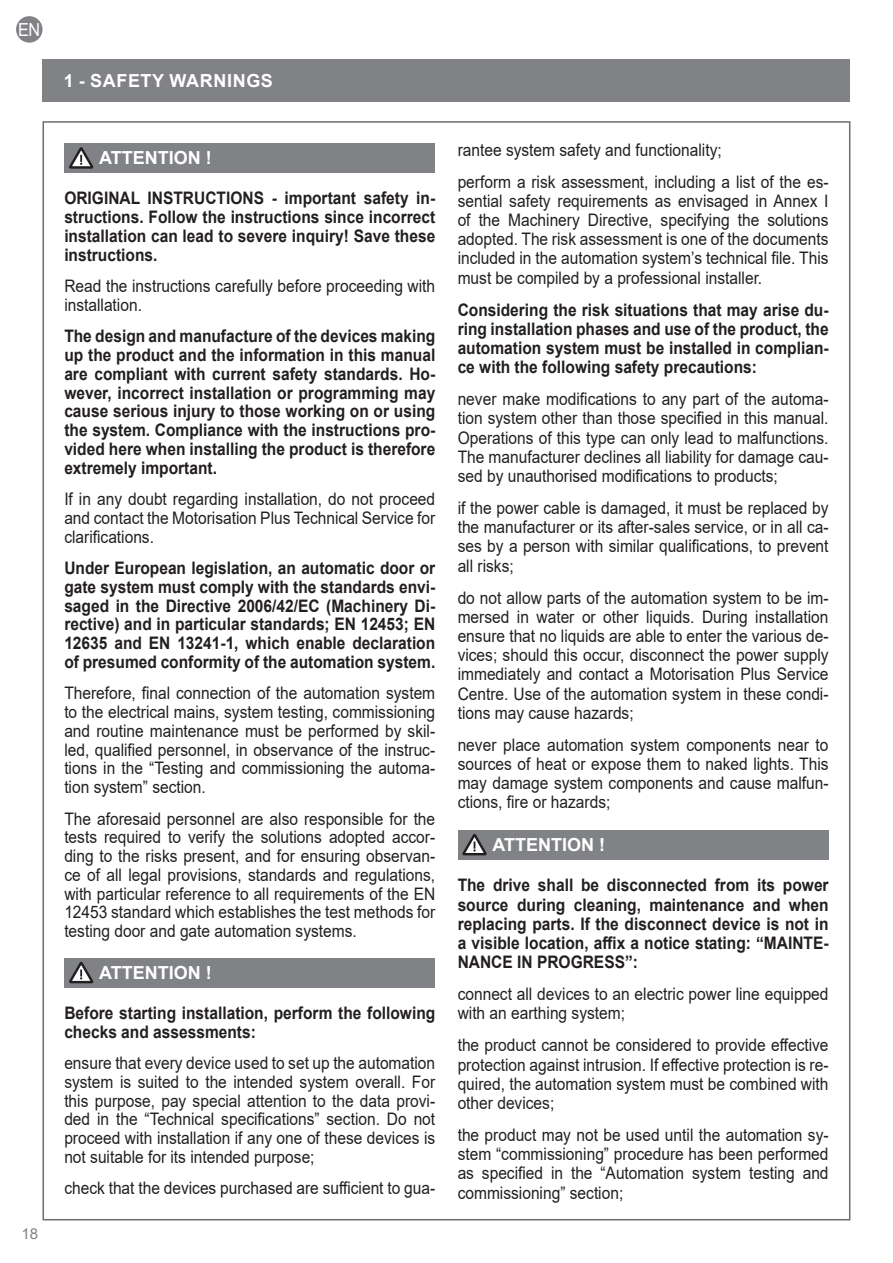
<style>
.page{position:relative;width:893px;height:1263px;background:#fff}
.page>*{position:absolute;margin:0;border:0;box-sizing:border-box;transform-origin:0 0}
.t1{font:700 18px "Arial";letter-spacing:.035em;color:#fff}
.t2{font:700 18px "Arial";color:#fff}
.t3{font:18px "Arial";color:#fff;scale:.9 1}
.t4{font:17.25px/19.2px "Arial";color:#231f20;text-align:justify;scale:.9 1}
.t5{font:700 17.25px/18.8px "Arial";color:#231f20;text-align:justify;scale:.9 1}
.t6{font:15px "Arial";color:#808285}
</style>
<div class="page">
<div style="left:16px;top:16px;width:27px;height:27px;background:#808285;border-radius:50%"></div>
<div style="left:43px;top:60px;width:807px;height:42px;background:#808285"></div>
<div style="left:64px;top:143px;width:371px;height:30px;background:#808285"></div>
<svg style="left:69px;top:147px;width:24px;height:22px"></svg>
<div style="left:64px;top:958px;width:371px;height:29px;background:#808285"></div>
<svg style="left:69px;top:962px;width:24px;height:21px"></svg>
<div style="left:458px;top:830px;width:371px;height:29px;background:#808285"></div>
<svg style="left:462px;top:834px;width:25px;height:21px"></svg>
<p class="t3" style="left:18px;top:17px;width:26px">EN</p>
<p class="t1" style="left:55px;top:65px;width:211px">1 - SAFETY WARNINGS</p>
<p class="t1" style="left:64px;top:68px;width:211px">1 - SAFETY WARNINGS</p>
<p class="t6" style="left:21px;top:1223px;width:18px">18</p>
<p class="t2" style="left:99px;top:145px;width:114px">ATTENTION !</p>
<p class="t5" style="left:64px;top:189px;width:414px">ORIGINAL INSTRUCTIONS - important safety in&shy;structions. Follow the instructions since incorrect installation can lead to severe inquiry! Save these instructions.</p>
<p class="t4" style="left:64px;top:276px;width:414px;line-height:18.8px">Read the instructions carefully before proceeding with installation.</p>
<p class="t5" style="left:64px;top:327px;width:414px">The design and manufacture of the devices making up the product and the information in this manual are compliant with current safety standards. Ho&shy;wever, incorrect installation or programming may cause serious injury to those working on or using the system. Compliance with the instructions pro&shy;vided here when installing the product is therefore extremely important.</p>
<p class="t4" style="left:64px;top:489px;width:414px;line-height:18.8px">If in any doubt regarding installation, do not proceed and contact the Motorisation Plus Technical Service for clarifications.</p>
<p class="t5" style="left:64px;top:559px;width:414px">Under European legislation, an automatic door or gate system must comply with the standards envi&shy;saged in the Directive 2006/42/EC (Machinery Di&shy;rective) and in particular standards; EN 12453; EN 12635 and EN 13241-1, which enable declaration of presumed conformity of the automation system.</p>
<p class="t4" style="left:64px;top:684px;width:414px;line-height:18.8px">Therefore, final connection of the automation system to the electrical mains, system testing, commissioning and routine maintenance must be performed by skil&shy;led, qualified personnel, in observance of the instruc&shy;tions in the “Testing and commissioning the automa&shy;tion system” section.</p>
<p class="t4" style="left:64px;top:809px;width:414px;line-height:18.8px">The aforesaid personnel are also responsible for the tests required to verify the solutions adopted accor&shy;ding to the risks present, and for ensuring observan&shy;ce of all legal provisions, standards and regulations, with particular reference to all requirements of the EN 12453 standard which establishes the test methods for testing door and gate automation systems.</p>
<p class="t2" style="left:99px;top:960px;width:114px">ATTENTION !</p>
<p class="t5" style="left:64px;top:1004px;width:414px">Before starting installation, perform the following checks and assessments:</p>
<p class="t4" style="left:64px;top:1054px;width:414px;line-height:18.8px">ensure that every device used to set up the automation system is suited to the intended system overall. For this purpose, pay special attention to the data provi&shy;ded in the “Technical specifications” section. Do not proceed with installation if any one of these devices is not suitable for its intended purpose;</p>
<p class="t4" style="left:64px;top:1179px;width:414px">check that the devices purchased are sufficient to gua-</p>
<p class="t4" style="left:458px;top:140px;width:295px">rantee system safety and functionality;</p>
<p class="t4" style="left:458px;top:172px;width:414px">perform a risk assessment, including a list of the es&shy;sential safety requirements as envisaged in Annex I of the Machinery Directive, specifying the solutions adopted. The risk assessment is one of the documents included in the automation system’s technical file. This must be compiled by a professional installer.</p>
<p class="t5" style="left:458px;top:300px;width:414px;line-height:19.2px">Considering the risk situations that may arise du&shy;ring installation phases and use of the product, the automation system must be installed in complian&shy;ce with the following safety precautions:</p>
<p class="t4" style="left:458px;top:389px;width:414px">never make modifications to any part of the automa&shy;tion system other than those specified in this manual.<br>Operations of this type can only lead to malfunctions.<br>The manufacturer declines all liability for damage cau&shy;sed by unauthorised modifications to products;</p>
<p class="t4" style="left:458px;top:498px;width:414px">if the power cable is damaged, it must be replaced by the manufacturer or its after-sales service, or in all ca&shy;ses by a person with similar qualifications, to prevent all risks;</p>
<p class="t4" style="left:458px;top:588px;width:414px">do not allow parts of the automation system to be im&shy;mersed in water or other liquids. During installation ensure that no liquids are able to enter the various de&shy;vices; should this occur, disconnect the power supply immediately and contact a Motorisation Plus Service Centre. Use of the automation system in these condi&shy;tions may cause hazards;</p>
<p class="t4" style="left:458px;top:735px;width:414px">never place automation system components near to sources of heat or expose them to naked lights. This may damage system components and cause malfun&shy;ctions, fire or hazards;</p>
<p class="t2" style="left:493px;top:832px;width:114px">ATTENTION !</p>
<p class="t5" style="left:458px;top:876px;width:414px;line-height:19.2px">The drive shall be disconnected from its power source during cleaning, maintenance and when replacing parts. If the disconnect device is not in a visible location, affix a notice stating: “MAINTE-NANCE IN PROGRESS”:</p>
<p class="t4" style="left:458px;top:984px;width:414px">connect all devices to an electric power line equipped with an earthing system;</p>
<p class="t4" style="left:458px;top:1036px;width:414px">the product cannot be considered to provide effective protection against intrusion. If effective protection is re&shy;quired, the automation system must be combined with other devices;</p>
<p class="t4" style="left:458px;top:1125px;width:414px">the product may not be used until the automation sy&shy;stem “commissioning” procedure has been performed as specified in the “Automation system testing and commissioning” section;</p>
</div>
